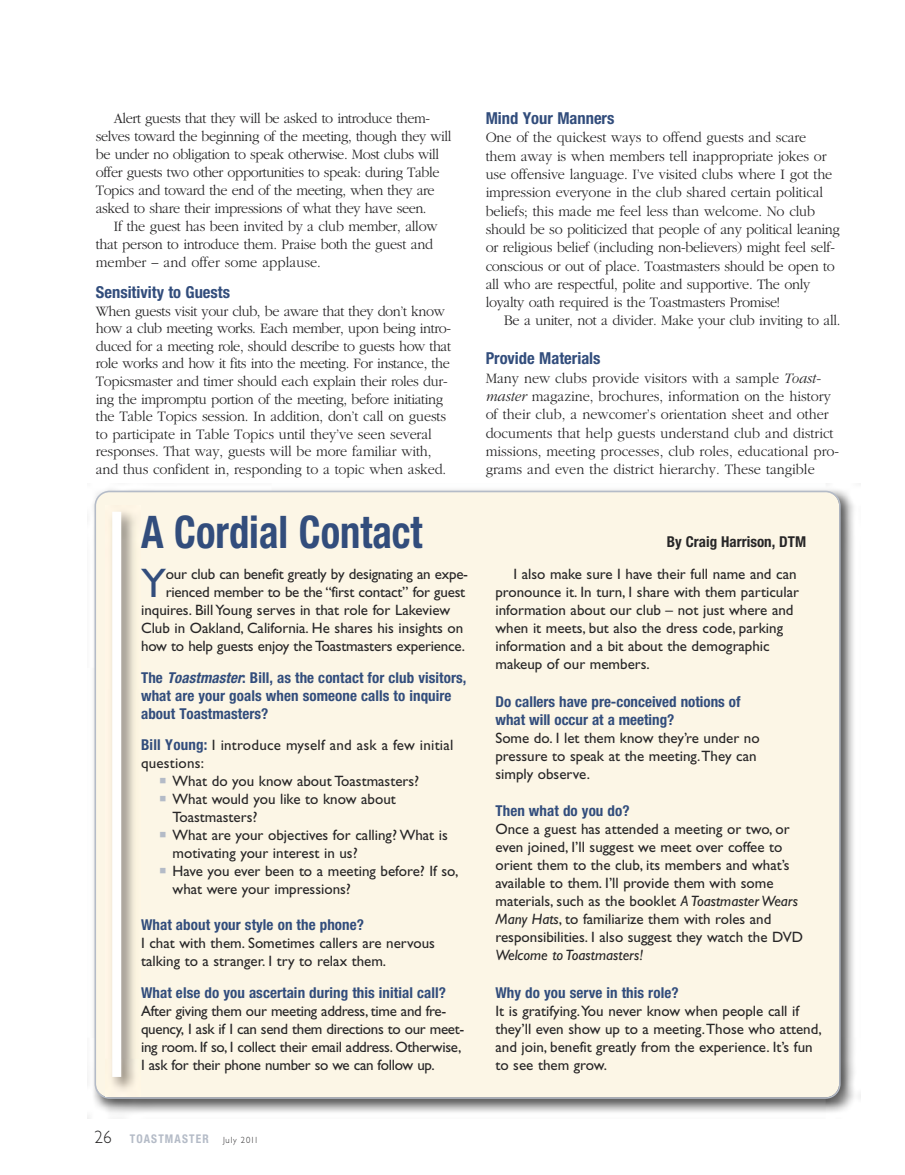
<style>
.page{position:relative;width:905px;height:1175px;background:#fff}
.page>*{position:absolute;margin:0;border:0;box-sizing:border-box;transform-origin:0 0}
.t1{font:700 condensed 45px "Helvetica Neue LT Std";color:#324d7c;scale:.9 1}
.t2{font:41.4px "Gill Sans";color:#324d7c}
.t3{font:700 condensed 16.5px "Helvetica Neue LT Std";color:#324d7c}
.t4{font:15px/18px "Gill Sans";color:#272627}
.t5{font:300 15px/17.5px "ITC Garamond Std";letter-spacing:-.02em;color:#272627;scale:.95 1}
.t6{font:300 15px/18.3px "ITC Garamond Std";color:#272627;scale:.95 1}
.t7{font:15px/18px "Gill Sans";letter-spacing:-.02em;color:#272627}
.t8{font:700 condensed 15px/18px "Helvetica Neue LT Std";letter-spacing:.005em;color:#324d7c}
.t9{font:700 condensed 15px "Helvetica Neue LT Std";color:#272627}
.t10{font:700 condensed 12px "Helvetica Neue LT Std";letter-spacing:.1em;color:#b4bbc7;scale:.95 1}
.s1{font-style:italic}
.s2{font-family:"Helvetica Neue LT Std";font-weight:700;font-stretch:condensed;color:#324d7c}
.s3{font-family:"Gill Sans";font-weight:300;font-stretch:normal;font-size:18px;color:#272627}
.s4{font-family:"Gill Sans";font-weight:300;font-stretch:normal;font-size:9px;color:#272627}
</style>
<div class="page">
<img style="left:87px;top:489px;width:773px;height:629px">
<div style="left:94px;top:490px;width:746px;height:608px;background:#fcf6e6"></div>
<img style="left:106px;top:505px;width:34px;height:591px">
<div style="left:112px;top:512px;width:9px;height:564px;background:#fff"></div>
<svg style="left:160px;top:778px;width:5px;height:5px"></svg>
<svg style="left:160px;top:796px;width:5px;height:5px"></svg>
<svg style="left:160px;top:832px;width:5px;height:5px"></svg>
<svg style="left:160px;top:868px;width:5px;height:5px"></svg>
<p class="t5" style="left:114px;top:110px;width:334px">Alert guests that they will be asked to introduce them-</p>
<p class="t5" style="left:96px;top:128px;width:376px">selves toward the beginning of the meeting, though they will</p>
<p class="t5" style="left:96px;top:146px;width:363px">be under no obligation to speak otherwise. Most clubs will</p>
<p class="t5" style="left:96px;top:164px;width:363px">offer guests two other opportunities to speak: during Table</p>
<p class="t5" style="left:96px;top:182px;width:358px">Topics and toward the end of the meeting, when they are</p>
<p class="t5" style="left:96px;top:200px;width:349px">asked to share their impressions of what they have seen.</p>
<p class="t5" style="left:114px;top:218px;width:342px">If the guest has been invited by a club member, allow</p>
<p class="t5" style="left:96px;top:236px;width:356px">that person to introduce them. Praise both the guest and</p>
<p class="t6" style="left:96px;top:254px;width:238px">member – and offer some applause.</p>
<p class="t3" style="left:96px;top:286px;width:136px">Sensitivity to Guests</p>
<p class="t5" style="left:96px;top:303px;width:375px">When guests visit your club, be aware that they don’t know how a club meeting works. Each member, upon being intro&shy;duced for a meeting role, should describe to guests how that role works and how it fits into the meeting. For instance, the Topicsmaster and timer should each explain their roles dur&shy;ing the impromptu portion of the meeting, before initiating the Table Topics session. In addition, don’t call on guests to participate in Table Topics until they’ve seen several responses. That way, guests will be more familiar with, and thus confident in, responding to a topic when asked.</p>
<p class="t1" style="left:141px;top:516px;width:314px">A Cordial Contact</p>
<p class="t2" style="left:141px;top:567px;width:26px">Y</p>
<p class="t4" style="left:166px;top:566px;width:304px">our club can benefit greatly by designating an expe-</p>
<p class="t4" style="left:166px;top:584px;width:301px">rienced member to be the “first contact” for guest</p>
<p class="t4" style="left:141px;top:602px;width:310px">inquires. Bill Young serves in that role for Lakeview</p>
<p class="t4" style="left:141px;top:620px;width:324px">Club in Oakland, California. He shares his insights on</p>
<p class="t4" style="left:141px;top:638px;width:325px">how to help guests enjoy the Toastmasters experience.</p>
<p class="t8" style="left:141px;top:669px;width:327px">The <span class="s1">Toastmaster</span>: Bill, as the contact for club visitors, what are your goals when someone calls to inquire about Toastmasters?</p>
<p class="t4" style="left:141px;top:737px;width:314px"><span class="s2">Bill Young:</span> I introduce myself and ask a few initial</p>
<p class="t4" style="left:141px;top:755px;width:65px">questions:</p>
<p class="t4" style="left:173px;top:773px;width:248px">What do you know about Toastmasters?</p>
<p class="t4" style="left:173px;top:791px;width:225px">What would you like to know about</p>
<p class="t4" style="left:173px;top:809px;width:86px">Toastmasters?</p>
<p class="t4" style="left:173px;top:827px;width:277px">What are your objectives for calling? What is</p>
<p class="t4" style="left:173px;top:845px;width:186px">motivating your interest in us?</p>
<p class="t4" style="left:173px;top:863px;width:287px">Have you ever been to a meeting before? If so,</p>
<p class="t4" style="left:173px;top:881px;width:180px">what were your impressions?</p>
<p class="t4" style="left:141px;top:917px;width:295px"><span class="s2">What about your style on the phone?<br></span>I chat with them. Sometimes callers are nervous talking to a stranger. I try to relax them.</p>
<p class="t7" style="left:141px;top:985px;width:325px"><span class="s2">What else do you ascertain during this initial call?<br></span>After giving them our meeting address, time and fre&shy;quency, I ask if I can send them directions to our meet&shy;ing room. If so, I collect their email address. Otherwise, I ask for their phone number so we can follow up.</p>
<p class="t3" style="left:485px;top:112px;width:130px">Mind Your Manners</p>
<p class="t5" style="left:485px;top:130px;width:339px">One of the quickest ways to offend guests and scare</p>
<p class="t5" style="left:485px;top:148px;width:360px">them away is when members tell inappropriate jokes or</p>
<p class="t5" style="left:485px;top:167px;width:366px">use offensive language. I’ve visited clubs where I got the</p>
<p class="t5" style="left:485px;top:185px;width:357px">impression everyone in the club shared certain political</p>
<p class="t5" style="left:485px;top:203px;width:348px">beliefs; this made me feel less than welcome. No club</p>
<p class="t5" style="left:485px;top:221px;width:374px">should be so politicized that people of any political leaning</p>
<p class="t5" style="left:485px;top:240px;width:369px">or religious belief (including non-believers) might feel self-</p>
<p class="t5" style="left:485px;top:258px;width:369px">conscious or out of place. Toastmasters should be open to</p>
<p class="t5" style="left:485px;top:276px;width:343px">all who are respectful, polite and supportive. The only</p>
<p class="t5" style="left:485px;top:295px;width:311px">loyalty oath required is the Toastmasters Promise!</p>
<p class="t5" style="left:503px;top:313px;width:356px">Be a uniter, not a divider. Make your club inviting to all.</p>
<p class="t3" style="left:485px;top:353px;width:116px">Provide Materials</p>
<p class="t6" style="left:485px;top:370px;width:373px">Many new clubs provide visitors with a sample <span class="s1">Toast - master</span> magazine, brochures, information on the history of their club, a newcomer’s orientation sheet and other documents that help guests understand club and district missions, meeting processes, club roles, educational pro&shy;grams and even the district hierarchy. These tangible</p>
<p class="t9" style="left:667px;top:536px;width:141px">By Craig Harrison, DTM</p>
<p class="t4" style="left:495px;top:566px;width:305px;text-indent:18px">I also make sure I have their full name and can pronounce it. In turn, I share with them particular information about our club – not just where and when it meets, but also the dress code, parking information and a bit about the demographic makeup of our members.</p>
<p class="t4" style="left:495px;top:694px;width:266px"><span class="s2">Do callers have pre-conceived notions of what will occur at a meeting?<br></span>Some do. I let them know they’re under no pressure to speak at the meeting. They can simply observe.</p>
<p class="t4" style="left:495px;top:803px;width:309px"><span class="s2">Then what do you do?<br></span>Once a guest has attended a meeting or two, or even joined, I’ll suggest we meet over coffee to orient them to the club, its members and what’s available to them. I’ll provide them with some materials, such as the booklet <span class="s1">A Toastmaster Wears Many Hats</span>, to familiarize them with roles and responsibilities. I also suggest they watch the DVD <span class="s1">Welcome to Toastmasters!</span></p>
<p class="t4" style="left:495px;top:985px;width:328px"><span class="s2">Why do you serve in this role?<br></span>It is gratifying.You never know when people call if they’ll even show up to a meeting. Those who attend, and join, benefit greatly from the experience. It’s fun to see them grow.</p>
<p class="t10" style="left:95px;top:1134px;width:174px"><span class="s3">26</span> TOASTMASTER <span class="s4">July 2011</span></p>
</div>
